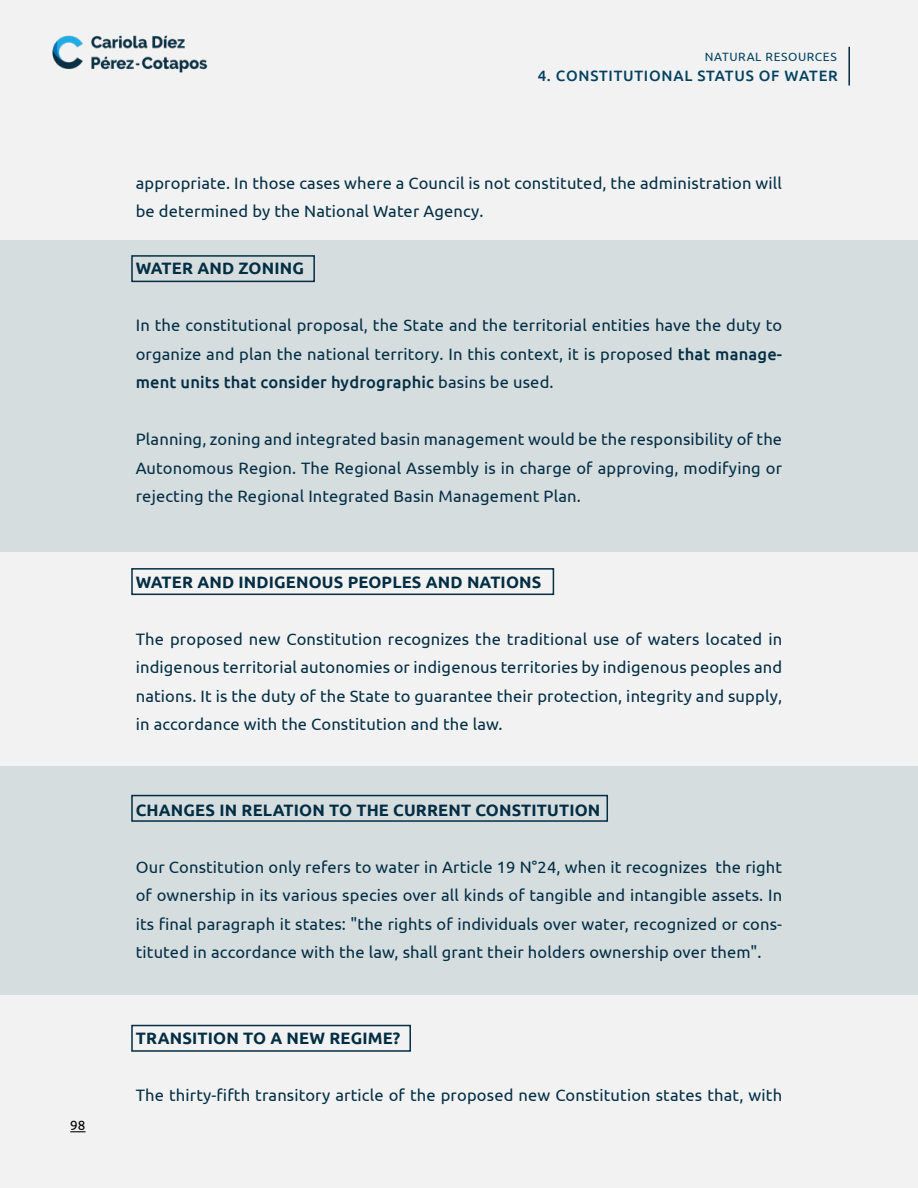
<style>
.page{position:relative;width:918px;height:1188px;background:#f2f2f2}
.page>*{position:absolute;margin:0;border:0;box-sizing:border-box;transform-origin:0 0}
.t1{font:16.5px/28.5px "Ubuntu";letter-spacing:.01em;color:#022e44;text-align:justify}
.t2{font:700 16.5px "Ubuntu";letter-spacing:.01em;color:#022e44}
.t3{font:500 15px "Ubuntu";letter-spacing:.05em;color:#024160}
.t4{font:13.5px "Ubuntu";color:#000}
.t5{font:12px "Ubuntu";letter-spacing:.05em;color:#024160}
.s1{font-weight:500}
</style>
<div class="page">
<hr style="left:848px;top:47px;width:2px;height:38px;background:#022e44">
<svg style="left:70px;top:1131px;width:16px;height:1px"></svg>
<div style="left:0;top:240px;width:918px;height:312px;background:#d6dddf"></div>
<div style="left:0;top:766px;width:918px;height:229px;background:#d6dddf"></div>
<div style="left:131px;top:255px;width:184px;height:27px;border:2px solid #022e44"></div>
<div style="left:131px;top:568px;width:423px;height:27px;border:2px solid #022e44"></div>
<div style="left:131px;top:795px;width:477px;height:27px;border:2px solid #022e44"></div>
<div style="left:131px;top:1025px;width:280px;height:27px;border:2px solid #022e44"></div>
<img style="left:52px;top:35px;width:156px;height:38px">
<p class="t4" style="left:70px;top:1117px;width:17px">98</p>
<p class="t5" style="left:705px;top:50px;width:133px">NATURAL RESOURCES</p>
<p class="t3" style="left:538px;top:66px;width:302px">4. CONSTITUTIONAL STATUS OF WATER</p>
<p class="t1" style="left:136px;top:168px;width:648px">appropriate. In those cases where a Council is not constituted, the administration will be determined by the National Water Agency.</p>
<p class="t2" style="left:136px;top:258px;width:170px">WATER AND ZONING</p>
<p class="t1" style="left:136px;top:311px;width:648px">In the constitutional proposal, the State and the territorial entities have the duty to organize and plan the national territory. In this context, it is proposed <span class="s1">that manage&shy;ment units that consider hydrographic</span> basins be used.</p>
<p class="t1" style="left:136px;top:425px;width:648px">Planning, zoning and integrated basin management would be the responsibility of the Autonomous Region. The Regional Assembly is in charge of approving, modifying or rejecting the Regional Integrated Basin Management Plan.</p>
<p class="t2" style="left:136px;top:572px;width:407px">WATER AND INDIGENOUS PEOPLES AND NATIONS</p>
<p class="t1" style="left:136px;top:624px;width:648px">The proposed new Constitution recognizes the traditional use of waters located in indigenous territorial autonomies or indigenous territories by indigenous peoples and nations. It is the duty of the State to guarantee their protection, integrity and supply, in accordance with the Constitution and the law.</p>
<p class="t2" style="left:136px;top:800px;width:466px">CHANGES IN RELATION TO THE CURRENT CONSTITUTION</p>
<p class="t1" style="left:136px;top:852px;width:648px">Our Constitution only refers to water in Article 19 N°24, when it recognizes the right of ownership in its various species over all kinds of tangible and intangible assets. In its final paragraph it states: "the rights of individuals over water, recognized or cons&shy;tituted in accordance with the law, shall grant their holders ownership over them".</p>
<p class="t2" style="left:136px;top:1028px;width:266px">TRANSITION TO A NEW REGIME?</p>
<p class="t1" style="left:136px;top:1080px;width:648px">The thirty-fifth transitory article of the proposed new Constitution states that, with</p>
</div>
